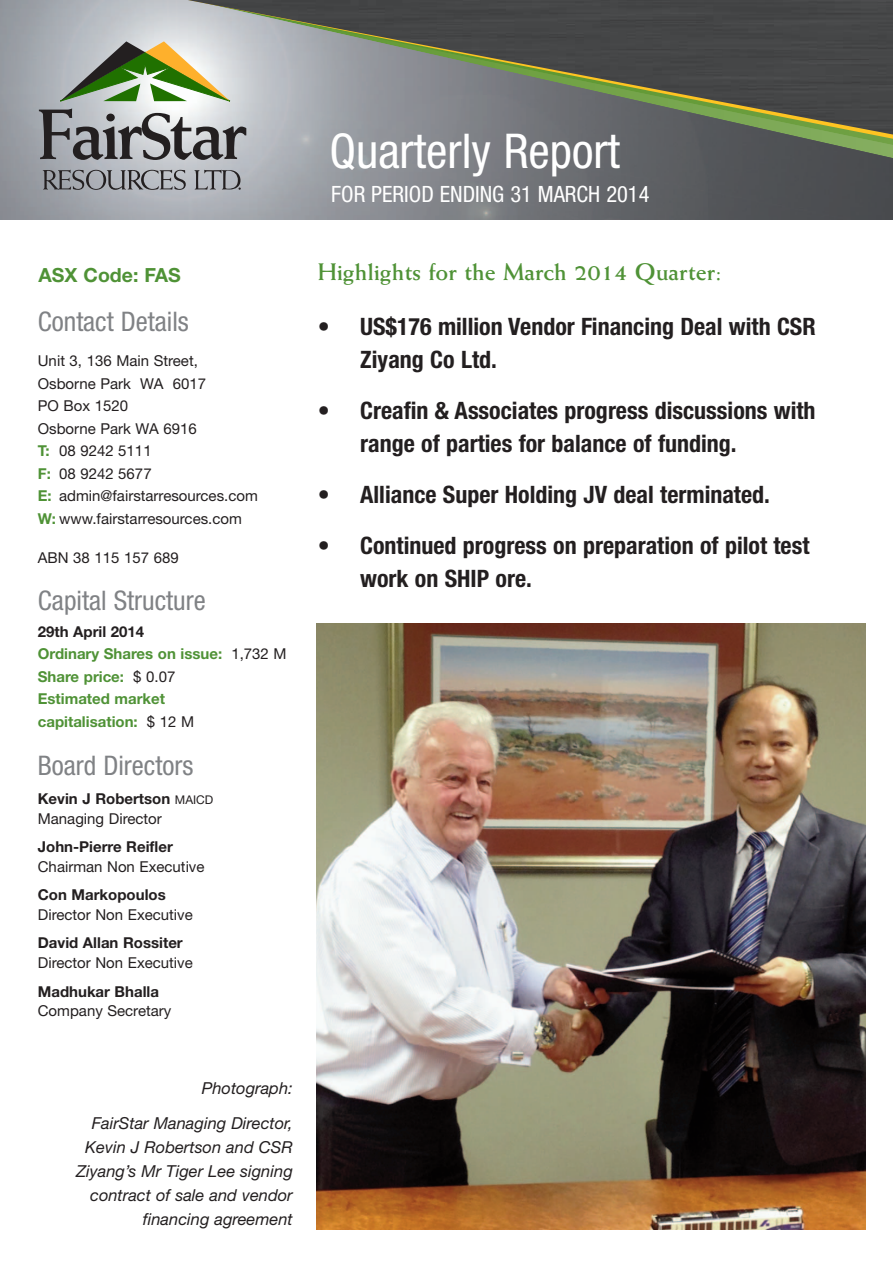
<style>
.page{position:relative;width:893px;height:1263px;background:#fff}
.page>*{position:absolute;margin:0;border:0;box-sizing:border-box;transform-origin:0 0}
.t1{font:condensed 48px "Helvetica Neue";color:#fff}
.t2{font:condensed 27px "Helvetica Neue";color:#808285}
.t3{font:700 condensed 24px/33px "Helvetica Neue";color:#231f20}
.t4{font:700 24px "Weiss";color:#4f9236}
.t5{font:condensed 22.5px "Helvetica Neue";color:#fff}
.t6{font:700 19.5px "Helvetica Neue";color:#4f9236}
.t7{font:italic 16.5px/24px "Helvetica Neue";color:#231f20;text-align:right}
.t8{font:15px/22.5px "Helvetica Neue";color:#231f20}
.t9{font:700 15px/22.5px "Helvetica Neue";color:#4f9236}
.t10{font:700 15px "Helvetica Neue";color:#231f20}
.s1{font-weight:700;color:#4f9236}
.s2{color:#231f20}
.s3{font-weight:400;color:#231f20}
.s4{font-weight:700}
.s5{font-size:12px}
</style>
<div class="page">
<img style="left:0;top:0;width:892px;height:219px">
<svg style="left:31px;top:150px;width:861px;height:14px"></svg>
<svg style="left:17px;top:143px;width:875px;height:7px"></svg>
<svg style="left:6px;top:0;width:886px;height:143px"></svg>
<img style="left:186px;top:0;width:706px;height:136px">
<svg style="left:39px;top:108px;width:207px;height:52px"></svg>
<svg style="left:43px;top:170px;width:143px;height:20px"></svg>
<svg style="left:194px;top:170px;width:47px;height:20px"></svg>
<svg style="left:59px;top:41px;width:171px;height:61px"></svg>
<img style="left:317px;top:623px;width:548px;height:606px">
<h3 class="t6" style="left:39px;top:268px;width:144px">ASX Code: FAS</h3>
<h2 class="t2" style="left:38px;top:312px;width:153px">Contact Details</h2>
<p class="t8" style="left:38px;top:351px;width:221px">Unit 3, 136 Main Street,<br>Osborne Park WA 6017<br>PO Box 1520<br>Osborne Park WA 6916<br><span class="s1">T:</span> 08 9242 5111<br><span class="s1">F:</span> 08 9242 5677<br><span class="s1">E:</span> admin@fairstarresources.com<br><span class="s1">W:</span> www.fairstarresources.com</p>
<p class="t8" style="left:38px;top:548px;width:142px">ABN 38 115 157 689</p>
<h2 class="t2" style="left:38px;top:590px;width:169px">Capital Structure</h2>
<p class="t9" style="left:38px;top:622px;width:250px"><span class="s2">29th April 2014<br></span>Ordinary Shares on issue: <span class="s3">1,732 M<br></span>Share price: <span class="s3">$ 0.07<br></span>Estimated market<br>capitalisation: <span class="s3">$ 12 M</span></p>
<h2 class="t2" style="left:38px;top:756px;width:157px">Board Directors</h2>
<p class="t8" style="left:38px;top:791px;width:177px;line-height:19.5px"><span class="s4">Kevin J Robertson</span> <span class="s5">MAICD<br></span>Managing Director</p>
<p class="t10" style="left:38px;top:841px;width:137px">John-Pierre Reifler</p>
<p class="t8" style="left:38px;top:857px;width:168px">Chairman Non Executive</p>
<p class="t10" style="left:38px;top:890px;width:129px">Con Markopoulos</p>
<p class="t8" style="left:38px;top:905px;width:157px">Director Non Executive</p>
<p class="t10" style="left:38px;top:938px;width:146px">David Allan Rossiter</p>
<p class="t8" style="left:38px;top:953px;width:157px">Director Non Executive</p>
<p class="t10" style="left:38px;top:986px;width:123px">Madhukar Bhalla</p>
<p class="t8" style="left:38px;top:1001px;width:135px">Company Secretary</p>
<h1 class="t1" style="left:329px;top:133px;width:292px">Quarterly Report</h1>
<h3 class="t5" style="left:331px;top:186px;width:320px">FOR PERIOD ENDING 31 MARCH 2014</h3>
<h3 class="t4" style="left:318px;top:263px;width:406px">Highlights for the March 2014 Quarter:</h3>
<h3 class="t3" style="left:360px;top:312px;width:457px;text-indent:-43px">• US$176 million Vendor Financing Deal with CSR<br>Ziyang Co Ltd.</h3>
<h3 class="t3" style="left:360px;top:396px;width:457px;text-indent:-43px">• Creafin &amp; Associates progress discussions with range of parties for balance of funding.</h3>
<h3 class="t3" style="left:318px;top:480px;width:454px">• Alliance Super Holding JV deal terminated.</h3>
<h3 class="t3" style="left:360px;top:531px;width:451px;text-indent:-43px">• Continued progress on preparation of pilot test work on SHIP ore.</h3>
<p class="t7" style="left:92px;top:1073px;width:203px;line-height:34.7px">Photograph:<br>FairStar Managing Director,</p>
<p class="t7" style="left:76px;top:1137px;width:218px">Kevin J Robertson and CSR<br>Ziyang’s Mr Tiger Lee signing contract of sale and vendor financing agreement</p>
</div>
